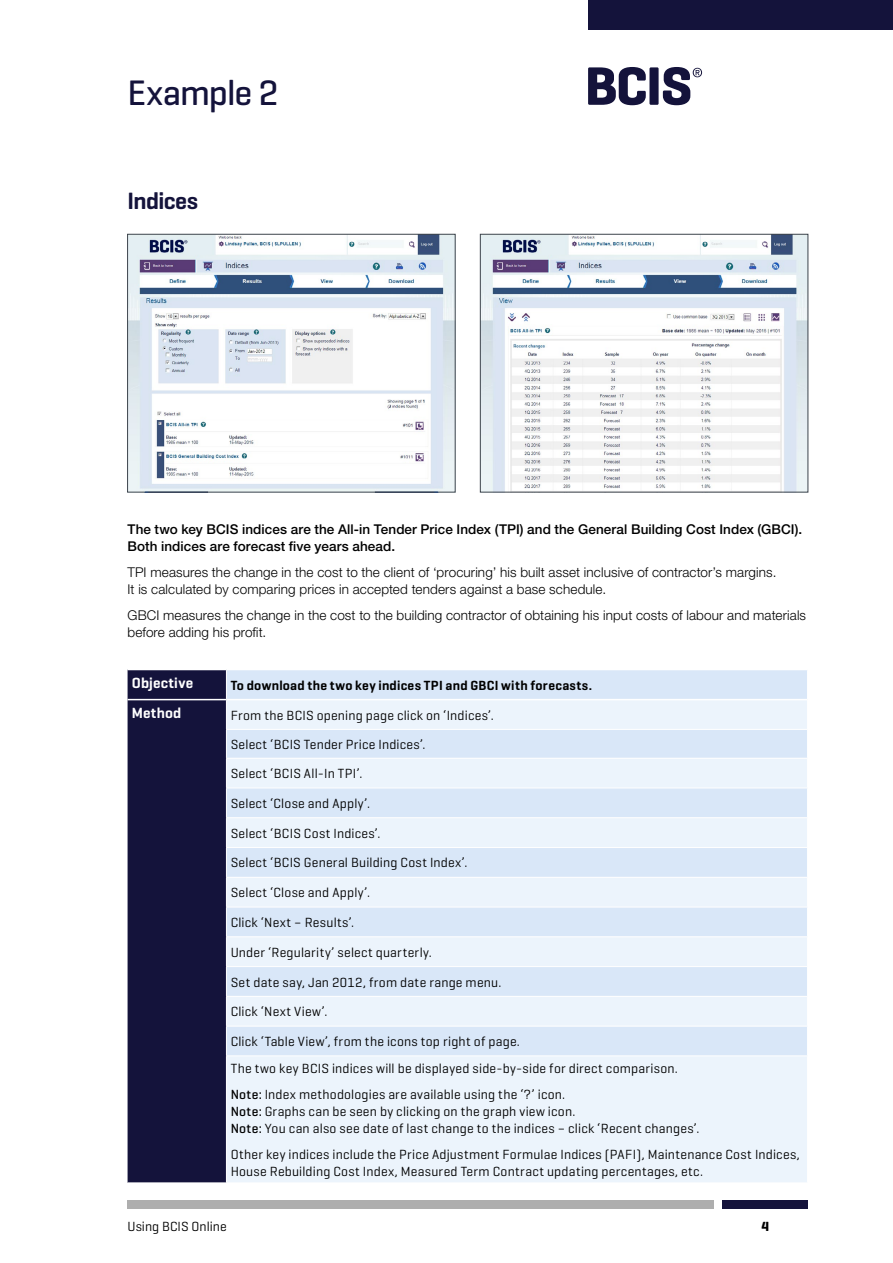
<style>
.page{position:relative;width:893px;height:1263px;background:#fff}
.page>*{position:absolute;margin:0;border:0;box-sizing:border-box;transform-origin:0 0}
.t1{font:500 36px "Geogrotesque";letter-spacing:-.03em;color:#14133b}
.t2{font:600 24px "Geogrotesque";letter-spacing:-.025em;color:#14133b}
.t3{font:600 15px "Geogrotesque";letter-spacing:.01em;color:#fff}
.t4{font:13.5px/29.2px "Geogrotesque";letter-spacing:.015em;color:#000}
.t5{font:300 13.5px/17.2px "Helvetica Neue LT";letter-spacing:.01em;color:#000}
.t6{font:500 13.5px/17.2px "Helvetica Neue LT";letter-spacing:.005em;color:#000}
.t7{font:600 13.5px "Geogrotesque";letter-spacing:.025em;color:#000}
.t8{font:700 13.5px "Geogrotesque";color:#000}
.s1{font-weight:500}
</style>
<div class="page">
<div style="left:588px;top:0;width:305px;height:30px;background:#14133b"></div>
<svg style="left:588px;top:67px;width:58px;height:38px"></svg>
<div style="left:649px;top:67px;width:10px;height:38px;background:#14133b;border-radius:2px"></div>
<svg style="left:663px;top:67px;width:39px;height:38px"></svg>
<div style="left:128px;top:1200px;width:586px;height:9px;background:#aeaeae"></div>
<div style="left:723px;top:1200px;width:85px;height:9px;background:#14133b"></div>
<div style="left:128px;top:670px;width:98px;height:512px;background:#14133b"></div>
<div style="left:227px;top:670px;width:580px;height:29px;background:#d9e7f8"></div>
<svg style="left:227px;top:700px;width:580px;height:482px;background:#e5effa"></svg>
<hr style="left:226px;top:729px;width:582px;height:1px;background:#fff">
<hr style="left:226px;top:758px;width:582px;height:1px;background:#fff">
<hr style="left:226px;top:788px;width:582px;height:1px;background:#fff">
<hr style="left:226px;top:817px;width:582px;height:1px;background:#fff">
<hr style="left:226px;top:847px;width:582px;height:1px;background:#fff">
<hr style="left:226px;top:877px;width:582px;height:1px;background:#fff">
<hr style="left:226px;top:907px;width:582px;height:1px;background:#fff">
<hr style="left:226px;top:936px;width:582px;height:1px;background:#fff">
<hr style="left:226px;top:966px;width:582px;height:1px;background:#fff">
<hr style="left:226px;top:996px;width:582px;height:1px;background:#fff">
<hr style="left:226px;top:1026px;width:582px;height:1px;background:#fff">
<hr style="left:226px;top:1055px;width:582px;height:1px;background:#fff">
<hr style="left:128px;top:699px;width:98px;height:1px;background:#fff">
<img style="left:129px;top:236px;width:325px;height:254px">
<div style="left:127px;top:234px;width:329px;height:258px;border:1px solid #3d444c"></div>
<img style="left:482px;top:236px;width:324px;height:254px">
<div style="left:480px;top:234px;width:328px;height:258px;border:1px solid #3d444c"></div>
<h1 class="t1" style="left:128px;top:71px;width:152px">Example 2</h1>
<h2 class="t2" style="left:128px;top:186px;width:72px">Indices</h2>
<p class="t6" style="left:128px;top:520px;width:676px">The two key BCIS indices are the All-in Tender Price Index (TPI) and the General Building Cost Index (GBCI).<br>Both indices are forecast five years ahead.</p>
<p class="t5" style="left:128px;top:563px;width:650px">TPI measures the change in the cost to the client of ‘procuring’ his built asset inclusive of contractor’s margins.<br>It is calculated by comparing prices in accepted tenders against a base schedule.</p>
<p class="t5" style="left:128px;top:606px;width:680px">GBCI measures the change in the cost to the building contractor of obtaining his input costs of labour and materials before adding his profit.</p>
<p class="t3" style="left:132px;top:673px;width:63px">Objective</p>
<p class="t7" style="left:231px;top:677px;width:363px">To download the two key indices TPI and GBCI with forecasts.</p>
<p class="t3" style="left:132px;top:703px;width:51px">Method</p>
<p class="t4" style="left:231px;top:700px;width:265px">From the BCIS opening page click on ‘Indices’.<br>Select ‘BCIS Tender Price Indices’.<br>Select ‘BCIS All-In TPI’.</p>
<p class="t4" style="left:231px;top:788px;width:141px">Select ‘Close and Apply’.</p>
<p class="t4" style="left:231px;top:818px;width:151px">Select ‘BCIS Cost Indices’.</p>
<p class="t4" style="left:231px;top:848px;width:238px">Select ‘BCIS General Building Cost Index’.</p>
<p class="t4" style="left:231px;top:878px;width:141px">Select ‘Close and Apply’.</p>
<p class="t4" style="left:231px;top:907px;width:125px">Click ‘Next – Results’.</p>
<p class="t4" style="left:231px;top:937px;width:203px">Under ‘Regularity’ select quarterly.</p>
<p class="t4" style="left:231px;top:967px;width:272px">Set date say, Jan 2012, from date range menu.</p>
<p class="t4" style="left:231px;top:997px;width:98px">Click ‘Next View’.</p>
<p class="t4" style="left:231px;top:1028px;width:449px;line-height:26.2px">Click ‘Table View’, from the icons top right of page.<br>The two key BCIS indices will be displayed side-by-side for direct comparison.<br><span class="s1">Note:</span> Index methodologies are available using the ‘?’ icon.</p>
<p class="t4" style="left:231px;top:1102px;width:470px;line-height:17.2px"><span class="s1">Note:</span> Graphs can be seen by clicking on the graph view icon.<br><span class="s1">Note:</span> You can also see date of last change to the indices – click ‘Recent changes’.</p>
<p class="t4" style="left:231px;top:1145px;width:570px;line-height:17.2px">Other key indices include the Price Adjustment Formulae Indices (PAFI), Maintenance Cost Indices,<br>House Rebuilding Cost Index, Measured Term Contract updating percentages, etc.</p>
<p class="t4" style="left:128px;top:1211px;width:101px">Using BCIS Online</p>
<p class="t8" style="left:762px;top:1217px;width:9px">4</p>
</div>
